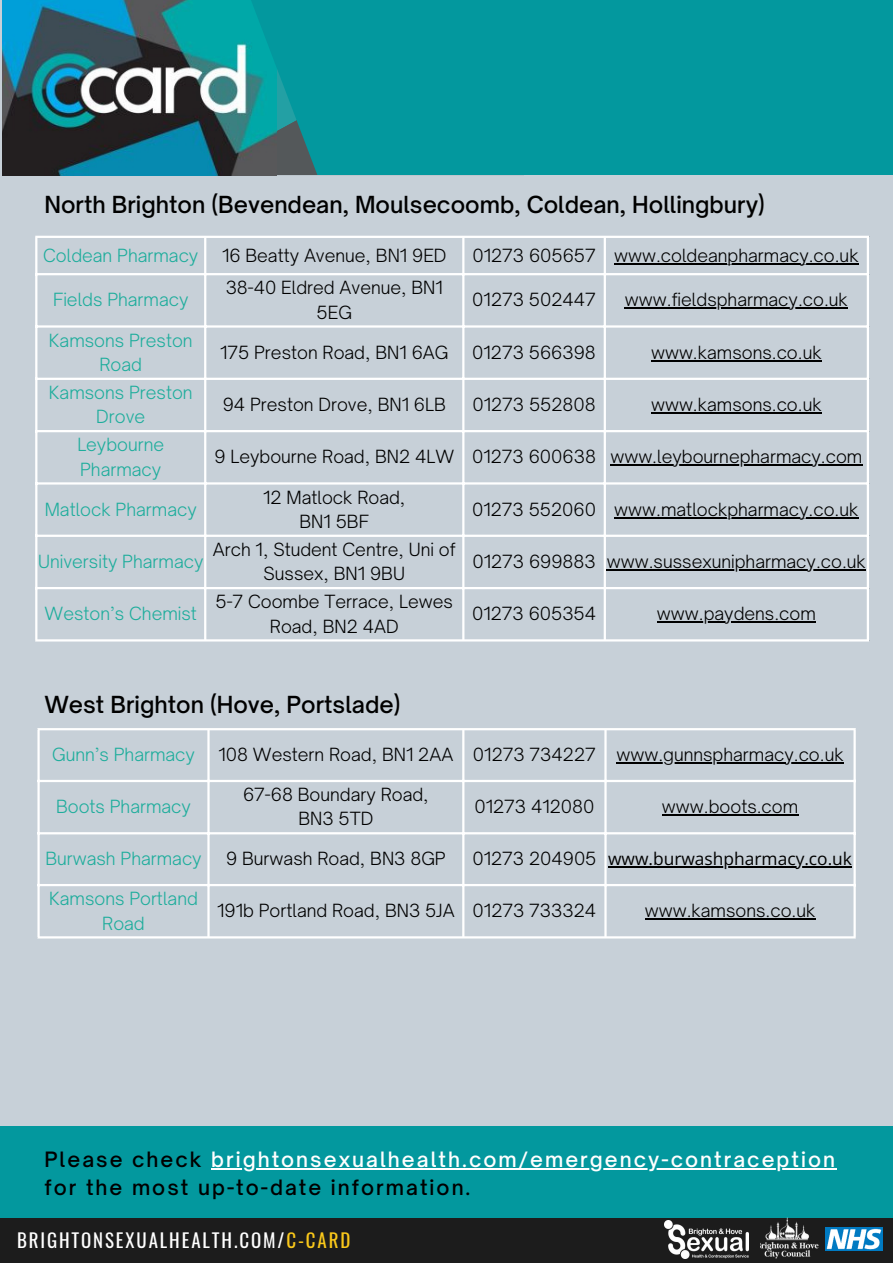
<style>
.page{position:relative;width:893px;height:1263px;background:#c7d0d8}
.page>*{position:absolute;margin:0;border:0;box-sizing:border-box;transform-origin:0 0}
.t1{font:500 22.5px "Open Sauce One";color:#000}
.t2{font:500 20.25px/28.1px "Open Sauce One";letter-spacing:.1em;color:#fff}
.t3{font:18.9px "Oswald";letter-spacing:.1em;color:#fff}
.t4{font:300 17.4px/24.2px "Open Sauce One";color:#000;text-align:center}
.t5{font:300 17.4px/24.2px "Open Sauce One";color:#1ead9c;text-align:center}
.t6{font:17.4px "Open Sans";color:#000}
.s1{font-family:"Open Sauce One";font-weight:300}
.s2{color:#000}
.s3{color:#fac81a}
</style>
<div class="page">
<svg style="left:2px;top:0;width:891px;height:175px;fill:#03989e"></svg>
<div style="left:0;top:1126px;width:893px;height:92px;background:#03989e"></div>
<hr style="left:211px;top:1168px;width:626px;height:2px;background:#fff">
<hr style="left:616px;top:762px;width:227px;height:2px;background:#000">
<hr style="left:662px;top:814px;width:136px;height:2px;background:#000">
<hr style="left:608px;top:866px;width:244px;height:2px;background:#000">
<hr style="left:645px;top:918px;width:170px;height:2px;background:#000">
<hr style="left:37px;top:730px;width:3px;height:206px;background:#fff">
<hr style="left:207px;top:730px;width:3px;height:206px;background:#fff">
<hr style="left:462px;top:730px;width:2px;height:206px;background:#fff">
<hr style="left:604px;top:730px;width:2px;height:206px;background:#fff">
<hr style="left:853px;top:730px;width:2px;height:206px;background:#fff">
<hr style="left:37px;top:728px;width:818px;height:2px;background:#fff">
<hr style="left:37px;top:780px;width:818px;height:2px;background:#fff">
<hr style="left:37px;top:832px;width:818px;height:2px;background:#fff">
<hr style="left:37px;top:884px;width:818px;height:2px;background:#fff">
<hr style="left:37px;top:936px;width:818px;height:2px;background:#fff">
<hr style="left:614px;top:263px;width:244px;height:1px;background:#000">
<hr style="left:625px;top:307px;width:223px;height:2px;background:#000">
<hr style="left:651px;top:360px;width:170px;height:1px;background:#000">
<hr style="left:651px;top:412px;width:170px;height:2px;background:#000">
<hr style="left:610px;top:464px;width:252px;height:2px;background:#000">
<hr style="left:614px;top:517px;width:244px;height:1px;background:#000">
<hr style="left:607px;top:569px;width:259px;height:2px;background:#000">
<hr style="left:657px;top:621px;width:159px;height:2px;background:#000">
<hr style="left:35px;top:238px;width:2px;height:401px;background:#fff">
<hr style="left:204px;top:238px;width:2px;height:401px;background:#fff">
<hr style="left:462px;top:238px;width:2px;height:401px;background:#fff">
<hr style="left:603px;top:238px;width:3px;height:401px;background:#fff">
<hr style="left:866px;top:238px;width:3px;height:401px;background:#fff">
<hr style="left:35px;top:236px;width:834px;height:2px;background:#fff">
<hr style="left:35px;top:273px;width:834px;height:2px;background:#fff">
<hr style="left:35px;top:325px;width:834px;height:3px;background:#fff">
<hr style="left:35px;top:378px;width:834px;height:2px;background:#fff">
<hr style="left:35px;top:430px;width:834px;height:2px;background:#fff">
<hr style="left:35px;top:482px;width:834px;height:3px;background:#fff">
<hr style="left:35px;top:535px;width:834px;height:2px;background:#fff">
<hr style="left:35px;top:587px;width:834px;height:2px;background:#fff">
<hr style="left:35px;top:639px;width:834px;height:2px;background:#fff">
<div style="left:0;top:1218px;width:893px;height:45px;background:#1c1c1c"></div>
<img style="left:760px;top:1218px;width:58px;height:41px">
<img style="left:825px;top:1228px;width:57px;height:22px">
<img style="left:664px;top:1220px;width:85px;height:38px">
<p class="t1" style="left:44px;top:190px;width:722px">North Brighton (Bevendean, Moulsecoomb, Coldean, Hollingbury)</p>
<p class="t5" style="left:43px;top:243px;width:157px">Coldean Pharmacy</p>
<p class="t4" style="left:222px;top:243px;width:226px">16 Beatty Avenue, BN1 9ED</p>
<p class="t4" style="left:472px;top:243px;width:388px">01273 605657 www.coldeanpharmacy.co.uk</p>
<p class="t5" style="left:53px;top:287px;width:137px">Fields Pharmacy</p>
<p class="t4" style="left:226px;top:276px;width:219px">38-40 Eldred Avenue, BN1<br>5EG</p>
<p class="t4" style="left:472px;top:287px;width:125px">01273 502447</p>
<p class="t4" style="left:625px;top:287px;width:225px">www.fieldspharmacy.co.uk</p>
<p class="t5" style="left:49px;top:328px;width:145px">Kamsons Preston<br>Road</p>
<p class="t4" style="left:220px;top:340px;width:230px">175 Preston Road, BN1 6AG</p>
<p class="t4" style="left:472px;top:340px;width:125px">01273 566398</p>
<p class="t4" style="left:651px;top:340px;width:172px">www.kamsons.co.uk</p>
<p class="t5" style="left:49px;top:380px;width:145px">Kamsons Preston<br>Drove</p>
<p class="t4" style="left:223px;top:392px;width:225px">94 Preston Drove, BN1 6LB</p>
<p class="t4" style="left:472px;top:392px;width:125px">01273 552808</p>
<p class="t4" style="left:651px;top:392px;width:172px">www.kamsons.co.uk</p>
<p class="t5" style="left:77px;top:432px;width:88px;text-align:left">Leybourne<br>Pharmacy</p>
<p class="t4" style="left:214px;top:444px;width:649px">9 Leybourne Road, BN2 4LW 01273 600638 www.leybournepharmacy.com</p>
<p class="t5" style="left:45px;top:497px;width:153px">Matlock Pharmacy</p>
<p class="t4" style="left:263px;top:485px;width:144px">12 Matlock Road,<br>BN1 5BF</p>
<p class="t4" style="left:472px;top:497px;width:388px">01273 552060 www.matlockpharmacy.co.uk</p>
<p class="t5" style="left:38px;top:549px;width:167px">University Pharmacy</p>
<p class="t4" style="left:213px;top:537px;width:244px">Arch 1, Student Centre, Uni of<br>Sussex, BN1 9BU</p>
<p class="t4" style="left:472px;top:549px;width:395px">01273 699883 www.sussexunipharmacy.co.uk</p>
<p class="t5" style="left:45px;top:601px;width:154px">Weston’s Chemist</p>
<p class="t4" style="left:215px;top:589px;width:239px">5-7 Coombe Terrace, Lewes<br>Road, BN2 4AD</p>
<p class="t4" style="left:472px;top:601px;width:125px">01273 605354</p>
<p class="t4" style="left:657px;top:601px;width:160px">www.paydens.com</p>
<p class="t1" style="left:44px;top:690px;width:357px">West Brighton (Hove, Portslade)</p>
<p class="t5" style="left:52px;top:742px;width:144px">Gunn’s Pharmacy</p>
<p class="t4" style="left:218px;top:742px;width:627px">108 Western Road, BN1 2AA 01273 734227 www.gunnspharmacy.co.uk</p>
<p class="t5" style="left:56px;top:794px;width:136px">Boots Pharmacy</p>
<p class="t4" style="left:243px;top:782px;width:187px">67-68 Boundary Road,<br>BN3 5TD</p>
<p class="t4" style="left:474px;top:794px;width:122px">01273 412080</p>
<p class="t4" style="left:662px;top:794px;width:138px">www.boots.com</p>
<p class="t5" style="left:45px;top:846px;width:158px">Burwash Pharmacy</p>
<p class="t4" style="left:226px;top:846px;width:221px">9 Burwash Road, BN3 8GP</p>
<p class="t6" style="left:472px;top:847px;width:381px"><span class="s1">01273 204905</span> www.burwashpharmacy.co.uk</p>
<p class="t5" style="left:49px;top:886px;width:150px">Kamsons Portland<br>Road</p>
<p class="t4" style="left:217px;top:898px;width:380px">191b Portland Road, BN3 5JA 01273 733324</p>
<p class="t4" style="left:645px;top:898px;width:172px">www.kamsons.co.uk</p>
<p class="t2" style="left:44px;top:1145px;width:792px"><span class="s2">Please check</span> brightonsexualhealth.com/emergency-contraception <span class="s2">for the most up-to-date information.</span></p>
<p class="t3" style="left:17px;top:1223px;width:335px">BRIGHTONSEXUALHEALTH.COM/<span class="s3">C-CARD</span></p>
</div>
